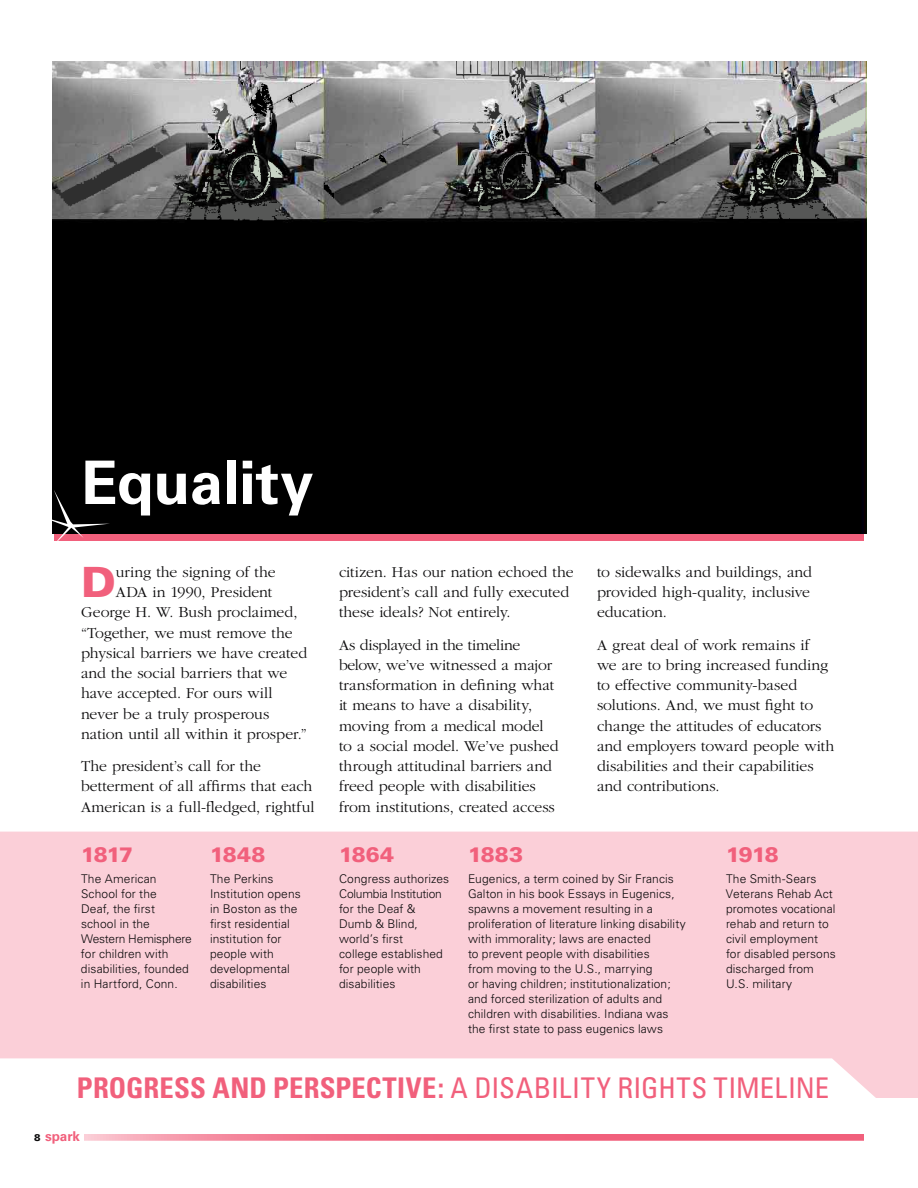
<style>
.page{position:relative;width:918px;height:1188px;background:#fff}
.page>*{position:absolute;margin:0;border:0;box-sizing:border-box;transform-origin:0 0}
.t1{font:700 60px "Univers";letter-spacing:-.005em;color:#fff}
.t2{font:900 41.7px "Univers";color:#f1607c}
.t3{font:condensed 28.5px "Univers";letter-spacing:.005em;color:#f1607c}
.t4{font:900 21px "Univers";letter-spacing:-.045em;color:#f1607c}
.t5{font:300 15.75px/20.2px "Garamond";color:#0b0a0b}
.t6{font:700 13.5px "Univers";letter-spacing:-.005em;color:#f1607c}
.t7{font:300 12px/15px "Univers";letter-spacing:.01em;color:#0b0a0b}
.s1{font-weight:700}
.s2{font-weight:900;font-size:9.75px;color:#0b0a0b}
</style>
<div class="page">
<div style="left:52px;top:61px;width:814px;height:472px;background:#000"></div>
<div style="left:179px;top:222px;width:657px;height:6px;background:#000"></div>
<img style="left:52px;top:61px;width:807px;height:161px">
<img style="left:807px;top:61px;width:58px;height:150px">
<img style="left:202px;top:199px;width:605px;height:23px">
<img style="left:173px;top:199px;width:369px;height:18px">
<img style="left:133px;top:61px;width:680px;height:138px">
<div style="left:54px;top:534px;width:810px;height:7px;background:#f1607c"></div>
<svg style="left:0;top:832px;width:918px;height:266px;background:#fbd5dd"></svg>
<svg style="left:52px;top:490px;width:58px;height:51px"></svg>
<svg style="left:84px;top:1134px;width:780px;height:7px;background:#f2778f"></svg>
<h1 class="t1" style="left:81px;top:448px;width:234px">Equality</h1>
<h2 class="t2" style="left:81px;top:556px;width:36px">D</h2>
<p class="t5" style="left:116px;top:562px;width:161px">uring the signing of the</p>
<p class="t5" style="left:116px;top:582px;width:158px">ADA in 1990, President</p>
<p class="t5" style="left:81px;top:602px;width:218px">George H. W. Bush proclaimed,</p>
<p class="t5" style="left:81px;top:623px;width:213px">“Together, we must remove the</p>
<p class="t5" style="left:81px;top:643px;width:228px">physical barriers we have created</p>
<p class="t5" style="left:81px;top:663px;width:208px">and the social barriers that we</p>
<p class="t5" style="left:81px;top:683px;width:193px">have accepted. For ours will</p>
<p class="t5" style="left:81px;top:704px;width:190px">never be a truly prosperous</p>
<p class="t5" style="left:81px;top:724px;width:227px">nation until all within it prosper.”</p>
<p class="t5" style="left:81px;top:756px;width:235px">The president’s call for the betterment of all affirms that each<br>American is a full-fledged, rightful</p>
<h3 class="t4" style="left:81px;top:841px;width:54px">1817</h3>
<p class="t7" style="left:81px;top:872px;width:112px">The American<br>School for the<br>Deaf, the first school in the<br>Western H emisphere for children with disabilities, founded in Hartford, Conn.</p>
<h3 class="t4" style="left:210px;top:841px;width:57px">1848</h3>
<p class="t7" style="left:210px;top:872px;width:92px">The Perkins<br>Institution opens in Boston as the first residential institution for people with developmental disabilities</p>
<p class="t5" style="left:339px;top:562px;width:236px">citizen. Has our nation echoed the president’s call and fully executed these ideals? Not entirely.</p>
<p class="t5" style="left:339px;top:635px;width:221px">As displayed in the timeline below, we’ve witnessed a major transformation in defining what it means to have a disability, moving from a medical model to a social model. We’ve pushed through attitudinal barriers and freed people with disabilities from institutions, created access</p>
<p class="t5" style="left:597px;top:562px;width:217px">to sidewalks and buildings, and provided high-quality, inclusive education.</p>
<p class="t5" style="left:597px;top:635px;width:239px">A great deal of work remains if<br>we are to bring increased funding to effective community-based solutions. And, we must fight to change the attitudes of educators and employers toward people with disabilities and their capabilities and contributions.</p>
<h3 class="t4" style="left:339px;top:841px;width:57px">1864</h3>
<p class="t7" style="left:339px;top:872px;width:112px">Congress authorizes<br>Columbia Institution for the Deaf &amp;<br>Dumb &amp; Blind, world’s first<br>college established for people with disabilities</p>
<h3 class="t4" style="left:468px;top:841px;width:57px">1883</h3>
<p class="t7" style="left:468px;top:872px;width:219px">Eugenics, a term coined by Sir Francis Galton in his book Essays in Eugenics, spawns a movement resulting in a proliferation of literature linking disability with immorality; laws are enacted<br>to prevent people with disabilities<br>from moving to the U .S., marrying<br>or having children; institutionalization; and forced sterilization of adults and children with disabilities. Indiana was the first state to pass eugenics laws</p>
<h3 class="t4" style="left:726px;top:841px;width:54px">1918</h3>
<p class="t7" style="left:726px;top:872px;width:111px">The Smith-Sears<br>Veterans Rehab Act promotes vocational rehab and return to civil employment for disabled persons discharged from<br>U .S. military</p>
<h3 class="t3" style="left:77px;top:1070px;width:754px"><span class="s1">PROGRESS AND PERSPECTIVE:</span> A DISABILITY RIGHTS TIMELINE</h3>
<p class="t6" style="left:34px;top:1128px;width:47px"><span class="s2">8</span> spark</p>
</div>
